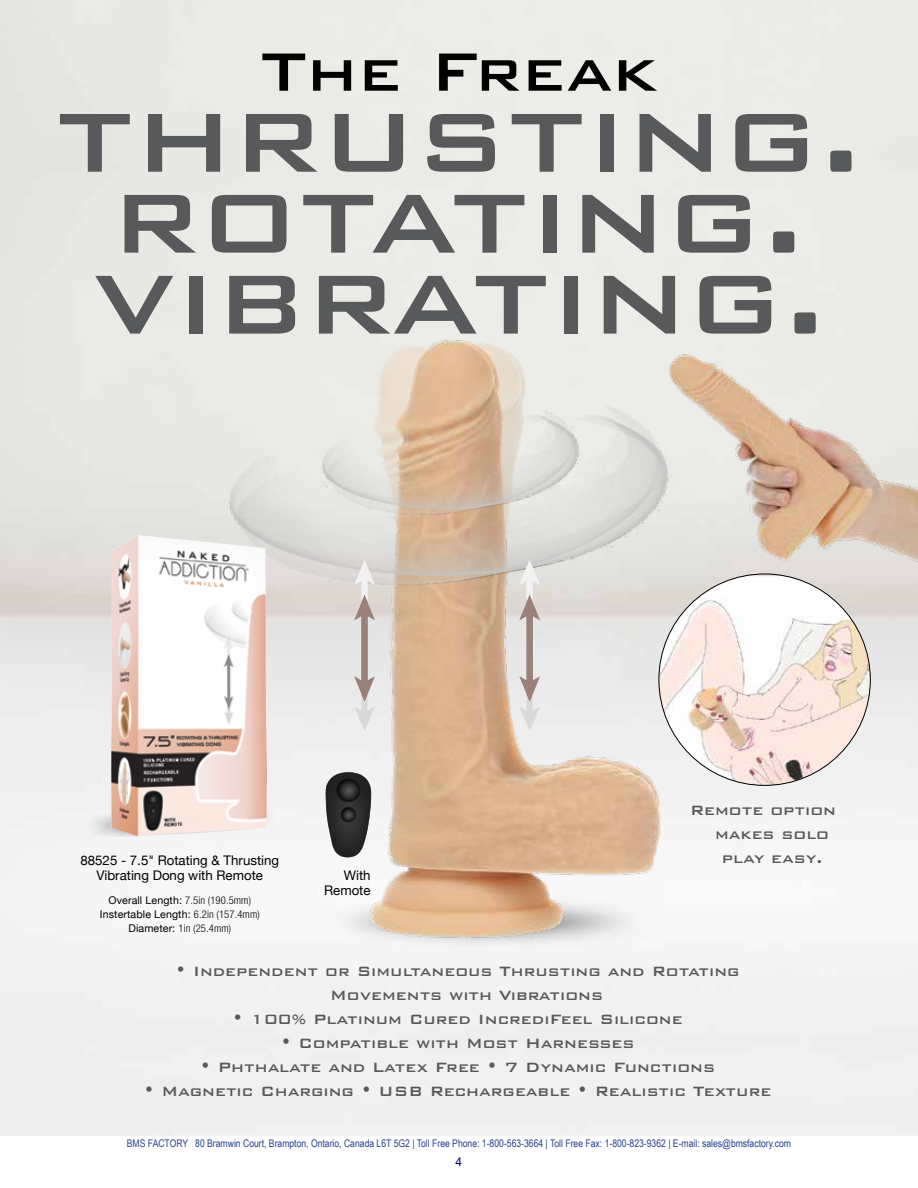
<style>
.page{position:relative;width:918px;height:1188px;background:#fff}
.page>*{position:absolute;margin:0;border:0;box-sizing:border-box;transform-origin:0 0}
.t1{font:500 136.5px "Bank Gothic BT";color:#58595b}
.t2{font:500 72px "Bank Gothic BT";color:#000}
.t3{font:500 18px/24px "Bank Gothic BT";color:#58595b}
.t4{font:13.2px/14.5px "Helvetica Neue";color:#000;text-align:right}
.t5{font:12px "Arial";color:#000080}
.t6{font:10.65px/13.8px "Helvetica Neue";letter-spacing:.01em;color:#000;text-align:center}
.t7{font:300 condensed 10.65px "Helvetica Neue LT Std";letter-spacing:.01em;color:#000}
.t8{font:10.5px "Arial Narrow";color:#25408f}
.s1{font-family:"Helvetica Neue LT Std";font-weight:300;font-stretch:condensed}
.s2{font-family:"Helvetica Neue";font-weight:400;font-stretch:normal}
</style>
<div class="page">
<img style="left:0;top:0;width:918px;height:1136px">
<img style="left:326px;top:892px;width:322px;height:58px">
<img style="left:369px;top:267px;width:301px;height:679px">
<img style="left:147px;top:322px;width:552px;height:385px">
<svg style="left:354px;top:560px;width:21px;height:172px"></svg>
<svg style="left:519px;top:560px;width:21px;height:172px"></svg>
<svg style="left:325px;top:772px;width:46px;height:85px"></svg>
<div style="left:91px;top:887px;width:178px;height:55px;background:#f7f7f7"></div>
<img style="left:629px;top:307px;width:289px;height:289px">
<img style="left:85px;top:796px;width:192px;height:43px">
<div style="left:102px;top:532px;width:174px;height:310px;background:#000;opacity:.02"></div>
<img style="left:659px;top:574px;width:211px;height:211px;border-radius:106px">
<h2 class="t2" style="left:261px;top:32px;width:397px">The Freak</h2>
<h1 class="t1" style="left:55px;top:61px;width:810px">thrusting.</h1>
<h1 class="t1" style="left:112px;top:142px;width:696px">rotating.</h1>
<h1 class="t1" style="left:90px;top:223px;width:739px">vibrating.</h1>
<p class="t4" style="left:81px;top:853px;width:200px;text-align:center">88525 - 7.5" Rotating &amp; Thrusting<br>Vibrating Dong with Remote</p>
<p class="t6" style="left:100px;top:893px;width:161px">Overall Length: <span class="s1">7.5in (190.5mm)<br></span>Instertable Length: <span class="s1">6.2in (157.4mm)</span></p>
<p class="t7" style="left:128px;top:922px;width:104px"><span class="s2">Diameter:</span> 1in (25.4mm)</p>
<p class="t4" style="left:324px;top:868px;width:48px">With<br>Remote</p>
<p class="t3" style="left:690px;top:798px;width:147px">Remote option</p>
<p class="t3" style="left:715px;top:822px;width:116px">makes solo</p>
<p class="t3" style="left:722px;top:846px;width:102px">play easy.</p>
<p class="t3" style="left:330px;top:959px;width:411px;text-indent:-155px">• Independent or Simultaneous Thrusting and Rotating<br>Movements with Vibrations</p>
<p class="t3" style="left:233px;top:1007px;width:452px">• 100% Platinum Cured IncrediFeel Silicone</p>
<p class="t3" style="left:281px;top:1031px;width:355px">• Compatible with Most Harnesses</p>
<p class="t3" style="left:200px;top:1055px;width:516px">• Phthalate and Latex Free • 7 Dynamic Functions</p>
<p class="t3" style="left:144px;top:1079px;width:629px">• Magnetic Charging • USB Rechargeable • Realistic Texture</p>
<p class="t8" style="left:127px;top:1138px;width:666px">BMS FACTORY 80 Bramwin Court, Brampton, Ontario, Canada L6T 5G2 | Toll Free Phone: 1-800-563-3664 | Toll Free Fax: 1-800-823-9362 | E-mail: sales@bmsfactory.com</p>
<p class="t5" style="left:456px;top:1154px;width:8px">4</p>
</div>
